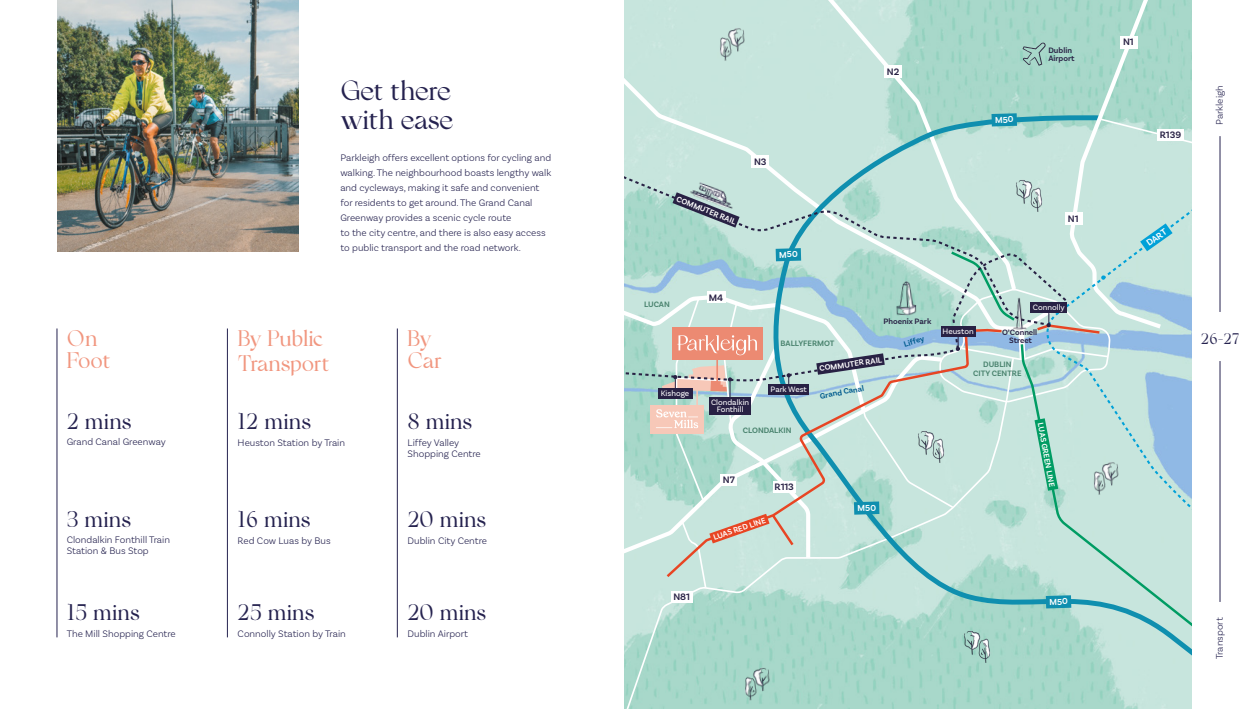
<style>
.page{position:relative;width:1248px;height:709px;background:#fff}
.page>*{position:absolute;margin:0;border:0;box-sizing:border-box;transform-origin:0 0}
.t1{font:27px/29px "FH1089 Parkleigh Regular";letter-spacing:-.025em;color:#25224f}
.t2{font:22px "FH1089 Parkleigh Regular";letter-spacing:-.025em;color:#25224f}
.t3{font:22px/22px "FH1089 Parkleigh Regular";letter-spacing:-.025em;color:#f1967f}
.t4{font:15px "FH1089 Parkleigh Regular";color:#25224f}
.t5{font:300 10px/15px "Basic Sans";color:#25224f}
.t6{font:600 9.9px "Basic Sans";color:#282144}
.t7{font:600 9.4px "Basic Sans";color:#fff}
.t8{font:8.2px/7.4px "Basic Sans";color:#fff;text-align:center}
.t9{font:600 8.2px "Basic Sans";color:#fff}
.t10{font:600 8.2px/8.2px "Basic Sans";color:#47816c;text-align:center}
.t11{font:600 8.2px/8.2px "Basic Sans";color:#282144}
.t12{font:600 8.2px "Basic Sans";color:#005b8e}
</style>
<div class="page">
<hr style="left:57px;top:328px;width:1px;height:309px;background:#25224f">
<hr style="left:227px;top:328px;width:1px;height:309px;background:#25224f">
<hr style="left:1219px;top:136px;width:1px;height:176px;background:#25224f">
<hr style="left:1219px;top:361px;width:1px;height:241px;background:#25224f">
<svg style="left:624px;top:608px;width:140px;height:101px;background:#a9d8ca"></svg>
<svg style="left:764px;top:608px;width:427px;height:101px;background:#a8d8ca"></svg>
<svg style="left:1019px;top:608px;width:172px;height:75px;background:#b0dbd1"></svg>
<img style="left:959px;top:628px;width:33px;height:36px">
<img style="left:738px;top:664px;width:37px;height:39px">
<hr style="left:397px;top:328px;width:1px;height:309px;background:#25224f">
<img style="left:57px;top:0;width:241px;height:251px">
<svg style="left:624px;top:0;width:567px;height:608px;background:#b9dad4"></svg>
<h1 class="t1" style="left:340px;top:74px;width:114px">Get there with ease</h1>
<p class="t5" style="left:340px;top:150px;width:212px">Parkleigh offers excellent options for cycling and walking. The neighbourhood boasts lengthy walk and cycleways, making it safe and convenient for residents to get around. The Grand Canal Greenway provides a scenic cycle route<br>to the city centre, and there is also easy access to public transport and the road network.</p>
<h2 class="t3" style="left:67px;top:326px;width:45px">On<br>Foot</h2>
<h2 class="t3" style="left:238px;top:325px;width:93px;line-height:25px">By Public<br>Transport</h2>
<h2 class="t2" style="left:67px;top:405px;width:66px">2 mins</h2>
<p class="t5" style="left:67px;top:434px;width:100px">Grand Canal Greenway</p>
<h2 class="t2" style="left:238px;top:406px;width:75px">12 mins</h2>
<p class="t5" style="left:238px;top:435px;width:109px">Heuston Station by Train</p>
<h2 class="t3" style="left:407px;top:326px;width:36px">By<br>Car</h2>
<h2 class="t2" style="left:407px;top:405px;width:66px">8 mins</h2>
<p class="t5" style="left:407px;top:437px;width:75px;line-height:11px">Liffey Valley<br>Shopping Centre</p>
<h2 class="t2" style="left:67px;top:503px;width:66px">3 mins</h2>
<p class="t5" style="left:67px;top:533px;width:105px;line-height:11px">Clondalkin Fonthill Train<br>Station &amp; Bus Stop</p>
<h2 class="t2" style="left:238px;top:503px;width:75px">16 mins</h2>
<p class="t5" style="left:238px;top:532px;width:94px">Red Cow Luas by Bus</p>
<h2 class="t2" style="left:407px;top:503px;width:80px">20 mins</h2>
<p class="t5" style="left:407px;top:532px;width:81px">Dublin City Centre</p>
<h2 class="t2" style="left:67px;top:596px;width:75px">15 mins</h2>
<p class="t5" style="left:67px;top:626px;width:110px">The Mill Shopping Centre</p>
<h2 class="t2" style="left:238px;top:596px;width:78px">25 mins</h2>
<p class="t5" style="left:238px;top:626px;width:110px">Connolly Station by Train</p>
<h2 class="t2" style="left:407px;top:596px;width:80px">20 mins</h2>
<p class="t5" style="left:407px;top:626px;width:62px">Dublin Airport</p>
<p class="t6" style="left:886px;top:65px;width:14px">N2</p>
<p class="t11" style="left:1048px;top:46px;width:28px">Dublin<br>Airport</p>
<p class="t9" style="left:678px;top:193px;width:65px;rotate:22deg">COMMUTER RAIL</p>
<p class="t6" style="left:754px;top:156px;width:14px">N3</p>
<p class="t6" style="left:1067px;top:212px;width:12px">N1</p>
<p class="t10" style="left:644px;top:300px;width:27px">LUCAN</p>
<p class="t8" style="left:660px;top:389px;width:30px">Kishoge</p>
<p class="t6" style="left:708px;top:291px;width:16px">M4</p>
<p class="t8" style="left:711px;top:398px;width:40px">Clondalkin<br>Fonthill</p>
<p class="t10" style="left:780px;top:339px;width:55px">BALLYFERMOT</p>
<p class="t11" style="left:883px;top:317px;width:49px">Phoenix Park</p>
<p class="t12" style="left:902px;top:339px;width:22px;rotate:-17deg">Liffey</p>
<p class="t8" style="left:770px;top:385px;width:38px">Park West</p>
<p class="t9" style="left:818px;top:363px;width:65px;rotate:-8deg">COMMUTER RAIL</p>
<p class="t12" style="left:818px;top:391px;width:46px;rotate:-11deg">Grand Canal</p>
<p class="t10" style="left:742px;top:426px;width:50px">CLONDALKIN</p>
<p class="t6" style="left:722px;top:473px;width:13px">N7</p>
<p class="t6" style="left:774px;top:480px;width:21px">R113</p>
<p class="t9" style="left:712px;top:532px;width:56px;rotate:-19deg">LUAS RED LINE</p>
<p class="t8" style="left:942px;top:327px;width:33px">Heuston</p>
<p class="t8" style="left:1032px;top:303px;width:33px">Connolly</p>
<p class="t11" style="left:1001px;top:328px;width:37px;text-align:center">O’Connell<br>Street</p>
<p class="t10" style="left:973px;top:360px;width:50px">DUBLIN<br>CITY CENTRE</p>
<p class="t9" style="left:1045px;top:422px;width:66px;rotate:80deg">LUAS GREEN LINE</p>
<p class="t6" style="left:673px;top:590px;width:18px">N81</p>
<p class="t6" style="left:1122px;top:36px;width:12px">N1</p>
<p class="t6" style="left:1159px;top:129px;width:23px">R139</p>
<p class="t5" style="left:1211px;top:125px;width:41px;rotate:-90deg">Parkleigh</p>
<p class="t7" style="left:1143px;top:239px;width:24px;rotate:-35deg">DART</p>
<h3 class="t4" style="left:1200px;top:328px;width:40px">26-27</h3>
<p class="t5" style="left:1211px;top:659px;width:43px;rotate:-90deg">Transport</p>
</div>
